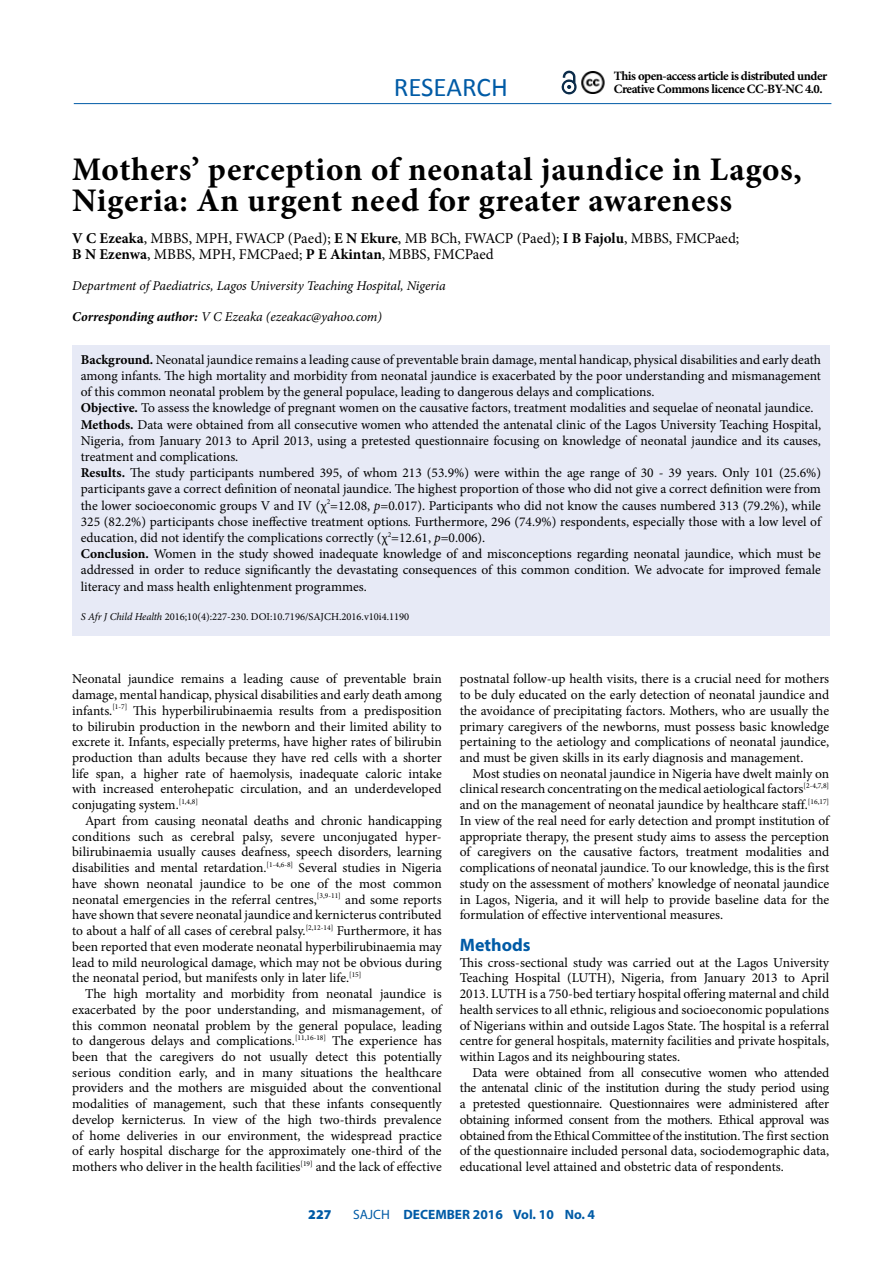
<style>
.page{position:relative;width:893px;height:1263px;background:#fff}
.page>*{position:absolute;margin:0;border:0;box-sizing:border-box;transform-origin:0 0}
.t1{font:700 33px/31.5px "Minion Pro";letter-spacing:.02em;color:#000}
.t2{font:27px "Calibri";color:#005ba6}
.t3{font:700 18px "Myriad Pro";color:#005ba6}
.t4{font:15px/15.8px "Minion Pro";color:#000}
.t5{font:13.5px/15.8px "Minion Pro";color:#000;text-align:justify}
.t6{font:italic 13.5px "Minion Pro";letter-spacing:-.005em;color:#000}
.t7{font:700 13.5px "Myriad Pro";color:#005ba6}
.t8{font:900 13.5px "Myriad Pro";color:#005ba6}
.t9{font:700 12.75px/13.5px "Minion Pro";letter-spacing:-.04em;color:#000}
.t10{font:10.5px "Minion Pro";color:#000}
.s1{font-weight:700}
.s2{font-style:italic}
.s3{font-weight:400}
</style>
<div class="page">
<hr style="left:74px;top:103px;width:757px;height:1px;background:#005ba6">
<div style="left:72px;top:345px;width:757px;height:290px;background:#e7eaf6"></div>
<svg style="left:561px;top:70px;width:16px;height:25px"></svg>
<img style="left:581px;top:71px;width:24px;height:23px">
<h2 class="t2" style="left:394px;top:70px;width:116px">RESEARCH</h2>
<p class="t9" style="left:614px;top:69px;width:215px">This open-access article is distributed under<br>Creative Commons licence CC-BY-NC 4.0.</p>
<h1 class="t1" style="left:72px;top:153px;width:731px">Mothers’ perception of neonatal jaundice in Lagos,<br>Nigeria: An urgent need for greater awareness</h1>
<p class="t4" style="left:72px;top:230px;width:669px"><span class="s1">V C Ezeaka</span>, MBBS, MPH, FWACP (Paed); <span class="s1">E N Ekure</span>, MB BCh, FWACP (Paed); <span class="s1">I B Fajolu</span>, MBBS, FMCPaed;<br><span class="s1">B N Ezenwa</span>, MBBS, MPH, FMCPaed; <span class="s1">P E Akintan</span>, MBBS, FMCPaed</p>
<p class="t6" style="left:72px;top:276px;width:375px">Department of Paediatrics, Lagos University Teaching Hospital, Nigeria</p>
<p class="t6" style="left:72px;top:308px;width:311px"><span class="s1">Corresponding author:</span> V C Ezeaka (ezeakac@yahoo.com)</p>
<p class="t5" style="left:81px;top:351px;width:742px;line-height:16.2px;text-align:left"><span class="s1">Background.</span> Neonatal jaundice remains a leading cause of preventable brain damage, mental handicap, physical disabilities and early death among infants. The high mortality and morbidity from neonatal jaundice is exacerbated by the poor understanding and mismanagement of this common neonatal problem by the general populace, leading to dangerous delays and complications.<br><span class="s1">Objective.</span> To assess the knowledge of pregnant women on the causative factors, treatment modalities and sequelae of neonatal jaundice.<br><span class="s1">Methods.</span> Data were obtained from all consecutive women who attended the antenatal clinic of the Lagos University Teaching Hospital, Nigeria, from January 2013 to April 2013, using a pretested questionnaire focusing on knowledge of neonatal jaundice and its causes, treatment and complications.<br><span class="s1">Results.</span> The study participants numbered 395, of whom 213 (53.9%) were within the age range of 30 - 39 years. Only 101 (25.6%) participants gave a correct definition of neonatal jaundice. The highest proportion of those who did not give a correct definition were from the lower socioeconomic groups V and IV (χ<sup>2</sup>=12.08, <span class="s2">p</span>=0.017). Participants who did not know the causes numbered 313 (79.2%), while 325 (82.2%) participants chose ineffective treatment options. Furthermore, 296 (74.9%) respondents, especially those with a low level of education, did not identify the complications correctly (χ<sup>2</sup>=12.61, <span class="s2">p</span>=0.006).<br><span class="s1">Conclusion.</span> Women in the study showed inadequate knowledge of and misconceptions regarding neonatal jaundice, which must be addressed in order to reduce significantly the devastating consequences of this common condition. We advocate for improved female literacy and mass health enlightenment programmes.</p>
<p class="t10" style="left:81px;top:610px;width:330px"><span class="s2">S Afr J Child Health</span> 2016;10(4):227-230. DOI:10.7196/SAJCH.2016.v10i4.1190</p>
<p class="t5" style="left:72px;top:671px;width:371px">Neonatal jaundice remains a leading cause of preventable brain damage, mental handicap, physical disabilities and early death among infants.<sup>[1-7]</sup> This hyperbilirubinaemia results from a predisposition to bilirubin production in the newborn and their limited ability to excrete it. Infants, especially preterms, have higher rates of bilirubin production than adults because they have red cells with a shorter life span, a higher rate of haemolysis, inadequate caloric intake with increased enterohepatic circulation, and an underdeveloped conjugating system.<sup>[1,4,8]</sup></p>
<p class="t5" style="left:72px;top:813px;width:371px;text-indent:13px">Apart from causing neonatal deaths and chronic handicapping conditions such as cerebral palsy, severe unconjugated hyper&shy;bilirubinaemia usually causes deafness, speech disorders, learning disabilities and mental retardation.<sup>[1-4,6-8]</sup> Several studies in Nigeria have shown neonatal jaundice to be one of the most common neonatal emergencies in the referral centres,<sup>[3,9-11]</sup> and some reports have shown that severe neonatal jaundice and kernicterus contributed to about a half of all cases of cerebral palsy.<sup>[2,12-14]</sup> Furthermore, it has been reported that even moderate neonatal hyperbilirubinaemia may lead to mild neurological damage, which may not be obvious during the neonatal period, but manifests only in later life.<sup>[15]</sup></p>
<p class="t5" style="left:72px;top:986px;width:371px;text-indent:13px">The high mortality and morbidity from neonatal jaundice is exacerbated by the poor understanding, and mismanagement, of this common neonatal problem by the general populace, leading to dangerous delays and complications.<sup>[11,16-18]</sup> The experience has been that the caregivers do not usually detect this potentially serious condition early, and in many situations the healthcare providers and the mothers are misguided about the conventional modalities of management, such that these infants consequently develop kernicterus. In view of the high two-thirds prevalence of home deliveries in our environment, the widespread practice of early hospital discharge for the approximately one-third of the mothers who deliver in the health facilities<sup>[19]</sup> and the lack of effective</p>
<p class="t5" style="left:460px;top:671px;width:371px">postnatal follow-up health visits, there is a crucial need for mothers to be duly educated on the early detection of neonatal jaundice and the avoidance of precipitating factors. Mothers, who are usually the primary caregivers of the newborns, must possess basic knowledge pertaining to the aetiology and complications of neonatal jaundice, and must be given skills in its early diagnosis and management.</p>
<p class="t5" style="left:460px;top:766px;width:371px;text-indent:13px">Most studies on neonatal jaundice in Nigeria have dwelt mainly on clinical research concentrating on the medical aetiological factors<sup>[2-4,7,8] </sup>and on the management of neonatal jaundice by healthcare staff.<sup>[16,17] </sup>In view of the real need for early detection and prompt institution of appropriate therapy, the present study aims to assess the perception of caregivers on the causative factors, treatment modalities and complications of neonatal jaundice. To our knowledge, this is the first study on the assessment of mothers’ knowledge of neonatal jaundice in Lagos, Nigeria, and it will help to provide baseline data for the formulation of effective interventional measures.</p>
<h3 class="t3" style="left:460px;top:933px;width:72px">Methods</h3>
<p class="t5" style="left:460px;top:954px;width:371px">This cross-sectional study was carried out at the Lagos University Teaching Hospital (LUTH), Nigeria, from January 2013 to April 2013. LUTH is a 750-bed tertiary hospital offering maternal and child health services to all ethnic, religious and socioeconomic populations of Nigerians within and outside Lagos State. The hospital is a referral centre for general hospitals, maternity facilities and private hospitals, within Lagos and its neighbouring states.</p>
<p class="t5" style="left:460px;top:1064px;width:371px;text-indent:13px">Data were obtained from all consecutive women who attended the antenatal clinic of the institution during the study period using a pretested questionnaire. Questionnaires were administered after obtaining informed consent from the mothers. Ethical approval was obtained from the Ethical Committee of the institution. The first section of the questionnaire included personal data, sociodemographic data, educational level attained and obstetric data of respondents.</p>
<p class="t8" style="left:308px;top:1207px;width:25px">227</p>
<p class="t7" style="left:353px;top:1206px;width:244px"><span class="s3">SAJCH</span> DECEMBER 2016 Vol. 10 No. 4</p>
</div>
